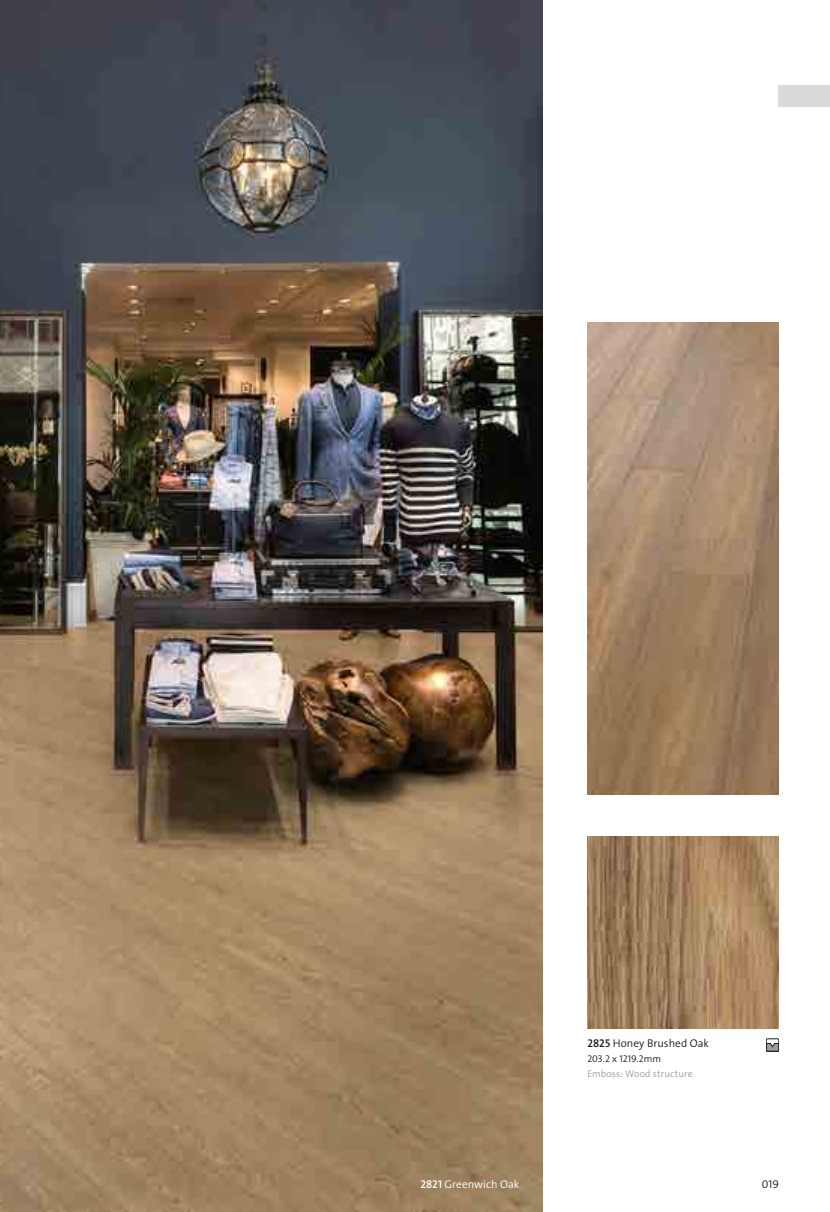
<style>
.page{position:relative;width:830px;height:1212px;background:#fff}
.page>*{position:absolute;margin:0;border:0;box-sizing:border-box;transform-origin:0 0}
.t1{font:11.25px "The Sans LP4 Se Lig";letter-spacing:.005em;color:#1d1d1b}
.t2{font:11.25px "The Sans LP4 Se Lig";color:#fff}
.t3{font:9.75px "The Sans LP4 Se Lig";letter-spacing:.01em;color:#9d9d9c}
.t4{font:9.75px "The Sans LP4 Se Lig";color:#1d1d1b}
.s1{font-family:"The Sans LP6 Se Bld"}
</style>
<div class="page">
<img style="left:0;top:0;width:542px;height:1212px">
<div style="left:778px;top:85px;width:51px;height:21px;background:#dadada"></div>
<img style="left:587px;top:322px;width:191px;height:472px">
<img style="left:587px;top:837px;width:191px;height:191px">
<svg style="left:767px;top:1043px;width:9px;height:6px"></svg>
<div style="left:765px;top:1039px;width:13px;height:12px;border:1px solid #1d1d1b"></div>
<p class="t1" style="left:587px;top:1036px;width:123px"><span class="s1">2825</span> Honey Brushed Oak</p>
<p class="t4" style="left:587px;top:1052px;width:75px">203.2 x 1219.2mm</p>
<p class="t3" style="left:587px;top:1067px;width:107px">Emboss: Wood structure</p>
<p class="t2" style="left:420px;top:1176px;width:100px"><span class="s1">2821</span> Greenwich Oak</p>
<p class="t1" style="left:761px;top:1176px;width:19px">019</p>
</div>
